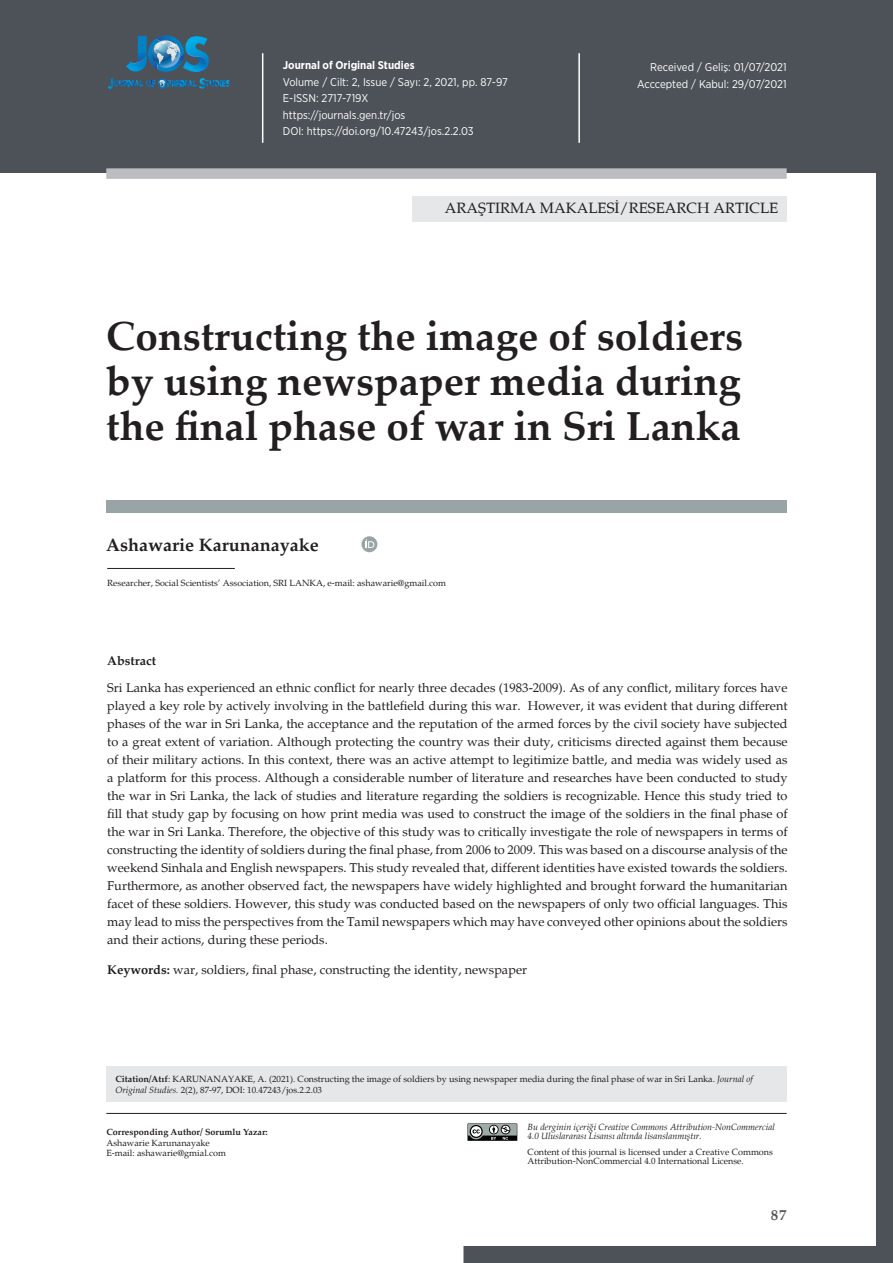
<style>
.page{position:relative;width:893px;height:1263px;background:#fff}
.page>*{position:absolute;margin:0;border:0;box-sizing:border-box;transform-origin:0 0}
.t1{font:700 40.5px/45px "Palatino Linotype";color:#231f20;text-align:justify}
.t2{font:700 18px "Palatino";color:#231f20}
.t3{font:15px "Palatino";color:#231f20}
.t4{font:700 15px "Palatino";color:#57585a}
.t5{font:12.75px/18px "Palatino";color:#231f20;text-align:justify}
.t6{font:700 12.75px "Palatino";color:#231f20}
.t7{font:11.25px/16.5px "Gotham Narrow";color:#fff}
.t8{font:700 11.25px "Gotham Narrow";color:#fff}
.t9{font:9px/10.5px "Palatino";color:#231f20}
.t10{font:italic 9px/9px "Palatino";color:#231f20}
.t11{font:700 9px "Palatino";color:#231f20}
.s1{font-weight:700}
.s2{font-style:italic}
</style>
<div class="page">
<svg style="left:463px;top:173px;width:430px;height:1090px"></svg>
<div style="left:0;top:0;width:893px;height:173px;background:#4c5258"></div>
<hr style="left:262px;top:53px;width:1px;height:90px;background:#fff">
<hr style="left:578px;top:53px;width:2px;height:90px;background:#fff">
<div style="left:106px;top:168px;width:681px;height:11px;background:#bcbdc0"></div>
<svg style="left:108px;top:36px;width:122px;height:53px"></svg>
<hr style="left:106px;top:1113px;width:681px;height:1px;background:#231f20">
<svg style="left:467px;top:1123px;width:50px;height:18px"></svg>
<div style="left:412px;top:196px;width:375px;height:25px;background:#e6e7e9"></div>
<div style="left:106px;top:1066px;width:681px;height:35px;background:#e6e7e9"></div>
<div style="left:106px;top:500px;width:681px;height:13px;background:#99a4a6"></div>
<hr style="left:107px;top:568px;width:128px;height:1px;background:#231f20">
<svg style="left:361px;top:536px;width:16px;height:16px"></svg>
<svg style="left:366px;top:539px;width:8px;height:9px"></svg>
<p class="t8" style="left:283px;top:58px;width:133px">Journal of Original Studies</p>
<p class="t7" style="left:283px;top:73px;width:226px">Volume / Cilt: 2, Issue / Sayı: 2, 2021, pp. 87-97<br>E-ISSN: 2717-719X<br>https://journals.gen.tr/jos<br>DOI: https://doi.org/10.47243/jos.2.2.03</p>
<p class="t7" style="left:637px;top:59px;width:151px;text-align:right">Received / Geliş: 01/07/2021<br>Acccepted / Kabul: 29/07/2021</p>
<p class="t3" style="left:445px;top:199px;width:335px">ARAŞTIRMA MAKALESİ/RESEARCH ARTICLE</p>
<h1 class="t1" style="left:106px;top:312px;width:638px">Constructing the image of soldiers by using newspaper media during the final phase of war in Sri Lanka</h1>
<h2 class="t2" style="left:106px;top:530px;width:214px">Ashawarie Karunanayake</h2>
<p class="t9" style="left:107px;top:578px;width:340px">Researcher, Social Scientists’ Association, SRI LANKA, e-mail: ashawarie@gmail.com</p>
<p class="t6" style="left:107px;top:650px;width:50px">Abstract</p>
<p class="t5" style="left:107px;top:679px;width:682px">Sri Lanka has experienced an ethnic conflict for nearly three decades (1983-2009). As of any conflict, military forces have played a key role by actively involving in the battlefield during this war. However, it was evident that during different phases of the war in Sri Lanka, the acceptance and the reputation of the armed forces by the civil society have subjected to a great extent of variation. Although protecting the country was their duty, criticisms directed against them because of their military actions. In this context, there was an active attempt to legitimize battle, and media was widely used as a platform for this process. Although a considerable number of literature and researches have been conducted to study the war in Sri Lanka, the lack of studies and literature regarding the soldiers is recognizable. Hence this study tried to fill that study gap by focusing on how print media was used to construct the image of the soldiers in the final phase of the war in Sri Lanka. Therefore, the objective of this study was to critically investigate the role of newspapers in terms of constructing the identity of soldiers during the final phase, from 2006 to 2009. This was based on a discourse analysis of the weekend Sinhala and English newspapers. This study revealed that, different identities have existed towards the soldiers.<br>Furthermore, as another observed fact, the newspapers have widely highlighted and brought forward the humanitarian facet of these soldiers. However, this study was conducted based on the newspapers of only two official languages. This may lead to miss the perspectives from the Tamil newspapers which may have conveyed other opinions about the soldiers and their actions, during these periods.</p>
<p class="t5" style="left:107px;top:961px;width:421px"><span class="s1">Keywords:</span> war, soldiers, final phase, constructing the identity, newspaper</p>
<p class="t9" style="left:115px;top:1074px;width:639px"><span class="s1">Citation/Atıf</span>: KARUNANAYAKE, A. (2021). Constructing the image of soldiers by using newspaper media during the final phase of war in Sri Lanka. <span class="s2">Journal of<br>Original Studies.</span> 2(2), 87-97, DOI: 10.47243/jos.2.2.03</p>
<p class="t11" style="left:106px;top:1124px;width:163px">Corresponding Author/ Sorumlu Yazar:</p>
<p class="t9" style="left:106px;top:1137px;width:121px">Ashawarie Karunanayake<br>E-mail: ashawarie@gmial.com</p>
<p class="t10" style="left:528px;top:1123px;width:249px">Bu derginin içeriği Creative Commons Attribution-NonCommercial<br>4.0 Uluslararası Lisansı altında lisanslanmıştır.</p>
<p class="t9" style="left:528px;top:1147px;width:247px;line-height:9px">Content of this journal is licensed under a Creative Commons<br>Attribution-NonCommercial 4.0 International License.</p>
<p class="t4" style="left:771px;top:1202px;width:17px">87</p>
</div>
